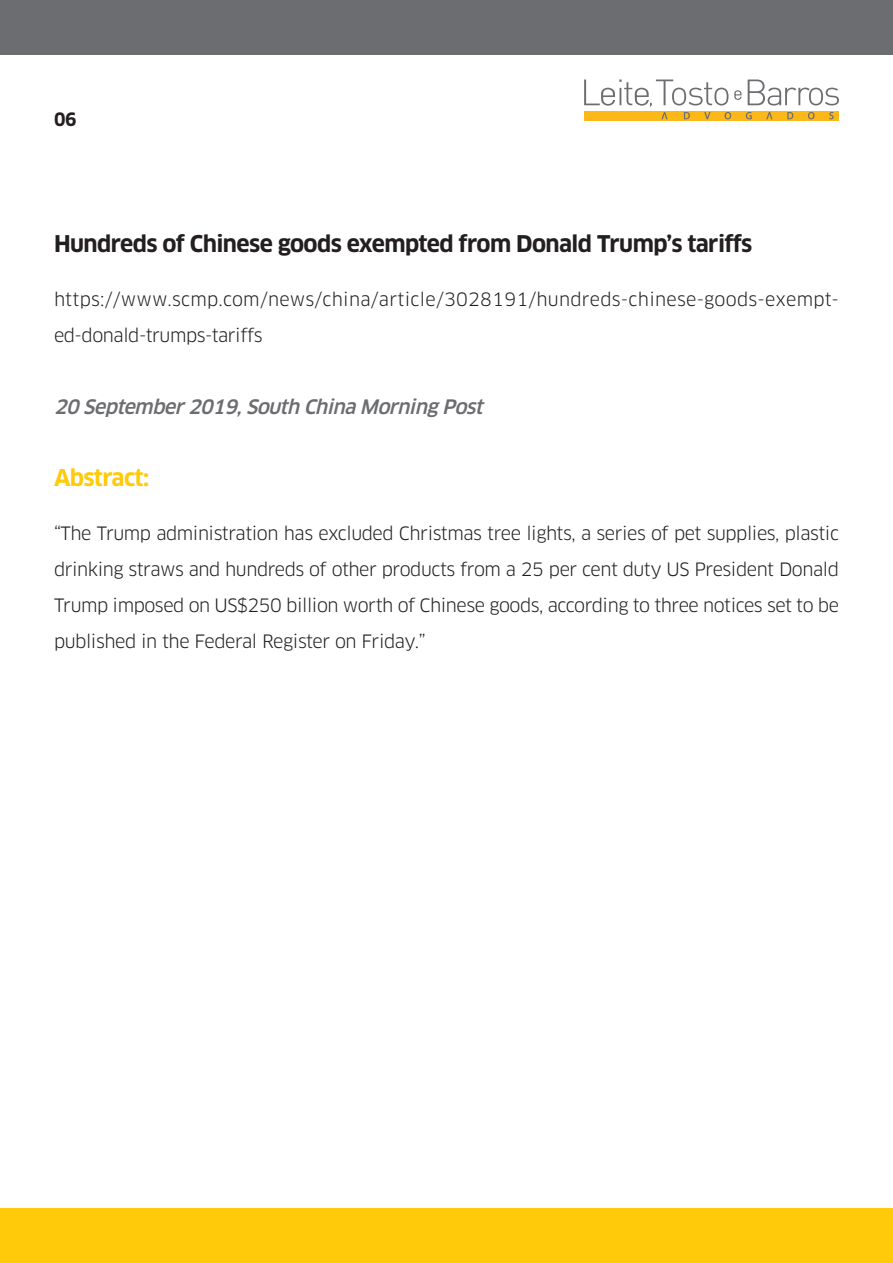
<style>
.page{position:relative;width:893px;height:1263px;background:#fff}
.page>*{position:absolute;margin:0;border:0;box-sizing:border-box;transform-origin:0 0}
.t1{font:700 22.5px "Clan OT";letter-spacing:-.025em;color:#231f20}
.t2{font:700 22.5px "Clan OT";letter-spacing:-.025em;color:#feca0a}
.t3{font:italic 500 19.5px "Clan OT";color:#6c6d70}
.t4{font:18px/36px "Clan OT";letter-spacing:-.025em;color:#231f20;text-align:justify}
.t5{font:18px/36px "Clan OT";letter-spacing:.015em;color:#231f20}
.t6{font:700 18px "Clan OT";color:#231f20}
</style>
<div class="page">
<div style="left:0;top:1209px;width:893px;height:54px;background:#feca0a"></div>
<div style="left:0;top:0;width:893px;height:54px;background:#6c6d70"></div>
<div style="left:584px;top:111px;width:255px;height:10px;background:#fcb818"></div>
<svg style="left:584px;top:80px;width:255px;height:39px"></svg>
<p class="t6" style="left:54px;top:109px;width:24px">06</p>
<p class="t1" style="left:54px;top:231px;width:700px">Hundreds of Chinese goods exempted from Donald Trump’s tariffs</p>
<p class="t5" style="left:54px;top:281px;width:786px">https://www.scmp.com/news/china/article/3028191/hundreds-chinese-goods-exempt&shy;ed-donald-trumps-tariffs</p>
<p class="t3" style="left:54px;top:395px;width:435px">20 September2019,South ChinaMorningPost</p>
<p class="t2" style="left:54px;top:465px;width:97px">Abstract:</p>
<p class="t4" style="left:54px;top:515px;width:786px">“The Trump administration has excluded Christmas tree lights, a series of pet supplies, plastic drinking straws and hundreds of other products from a 25 per cent duty US President Donald Trump imposed on US$250 billion worth of Chinese goods, according to three notices set to be published in the Federal Register on Friday.”</p>
</div>
